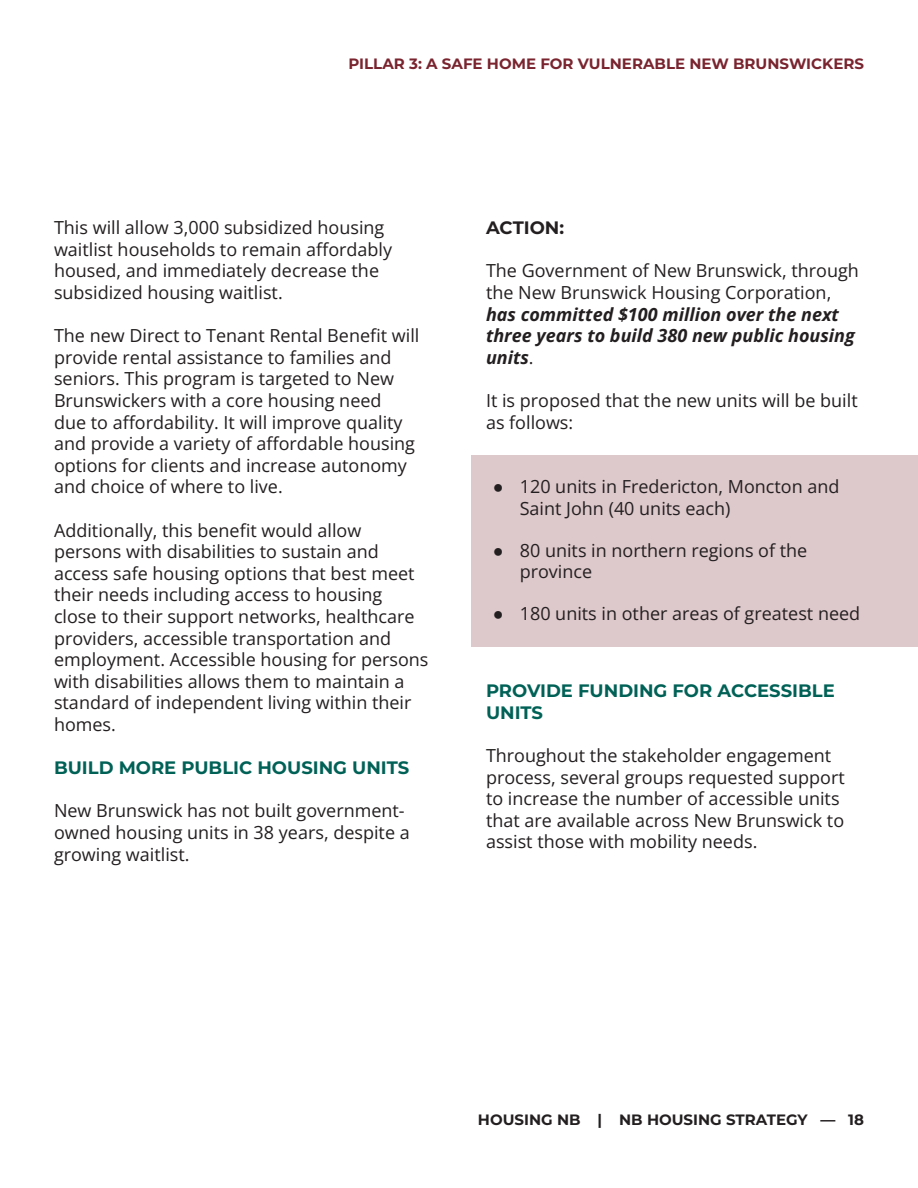
<style>
.page{position:relative;width:918px;height:1188px;background:#fff}
.page>*{position:absolute;margin:0;border:0;box-sizing:border-box;transform-origin:0 0}
.t1{font:18px/21.6px "Open Sans";color:#231f20}
.t2{font:italic 18px/21.6px "Open Sans";color:#231f20}
.t3{font:700 18px/21.6px "Montserrat";color:#006156}
.t4{font:700 18px "Montserrat";color:#231f20}
.t5{font:700 15px "Montserrat";color:#79242f}
.t6{font:700 15px "Montserrat";color:#231f20}
.s1{font-style:normal}
.s2{font-family:"Helvetica"}
</style>
<div class="page">
<div style="left:471px;top:456px;width:447px;height:191px;background:#ddc8cb"></div>
<p class="t5" style="left:348px;top:52px;width:517px">PILLAR 3: A SAFE HOME FOR VULNERABLE NEW BRUNSWICKERS</p>
<p class="t1" style="left:54px;top:216px;width:340px">This will allow 3,000 subsidized housing waitlist households to remain affordably housed, and immediately decrease the subsidized housing waitlist.</p>
<p class="t1" style="left:54px;top:324px;width:367px">The new Direct to Tenant Rental Benefit will provide rental assistance to families and seniors. This program is targeted to New Brunswickers with a core housing need<br>due to affordability. It will improve quality and provide a variety of affordable housing options for clients and increase autonomy and choice of where to live.</p>
<p class="t1" style="left:54px;top:519px;width:376px">Additionally, this benefit would allow persons with disabilities to sustain and access safe housing options that best meet their needs including access to housing close to their support networks, healthcare providers, accessible transportation and employment. Accessible housing for persons with disabilities allows them to maintain a standard of independent living within their homes.</p>
<p class="t3" style="left:54px;top:756px;width:357px">BUILD MORE PUBLIC HOUSING UNITS</p>
<p class="t1" style="left:54px;top:800px;width:357px">New Brunswick has not built government&shy;owned housing units in 38 years, despite a growing waitlist.</p>
<p class="t4" style="left:486px;top:215px;width:80px">ACTION:</p>
<p class="t1" style="left:486px;top:260px;width:374px">The Government of New Brunswick, through the New Brunswick Housing Corporation,</p>
<p class="t2" style="left:486px;top:303px;width:370px">has committed $100 million over the next three years to build 380 new public housing units<span class="s1">.</span></p>
<p class="t1" style="left:486px;top:389px;width:373px">It is proposed that the new units will be built as follows:</p>
<p class="t1" style="left:520px;top:476px;width:321px;text-indent:-27px"><span class="s2">●</span> 120 units in Fredericton, Moncton and<br>Saint John (40 units each)</p>
<p class="t1" style="left:520px;top:539px;width:289px;text-indent:-27px"><span class="s2">●</span> 80 units in northern regions of the province</p>
<p class="t1" style="left:493px;top:603px;width:369px"><span class="s2">●</span> 180 units in other areas of greatest need</p>
<p class="t3" style="left:486px;top:679px;width:350px">PROVIDE FUNDING FOR ACCESSIBLE<br>UNITS</p>
<p class="t1" style="left:486px;top:744px;width:360px">Throughout the stakeholder engagement process, several groups requested support to increase the number of accessible units that are available across New Brunswick to assist those with mobility needs.</p>
<p class="t6" style="left:478px;top:1109px;width:388px">HOUSING NB | NB HOUSING STRATEGY — 18</p>
</div>
